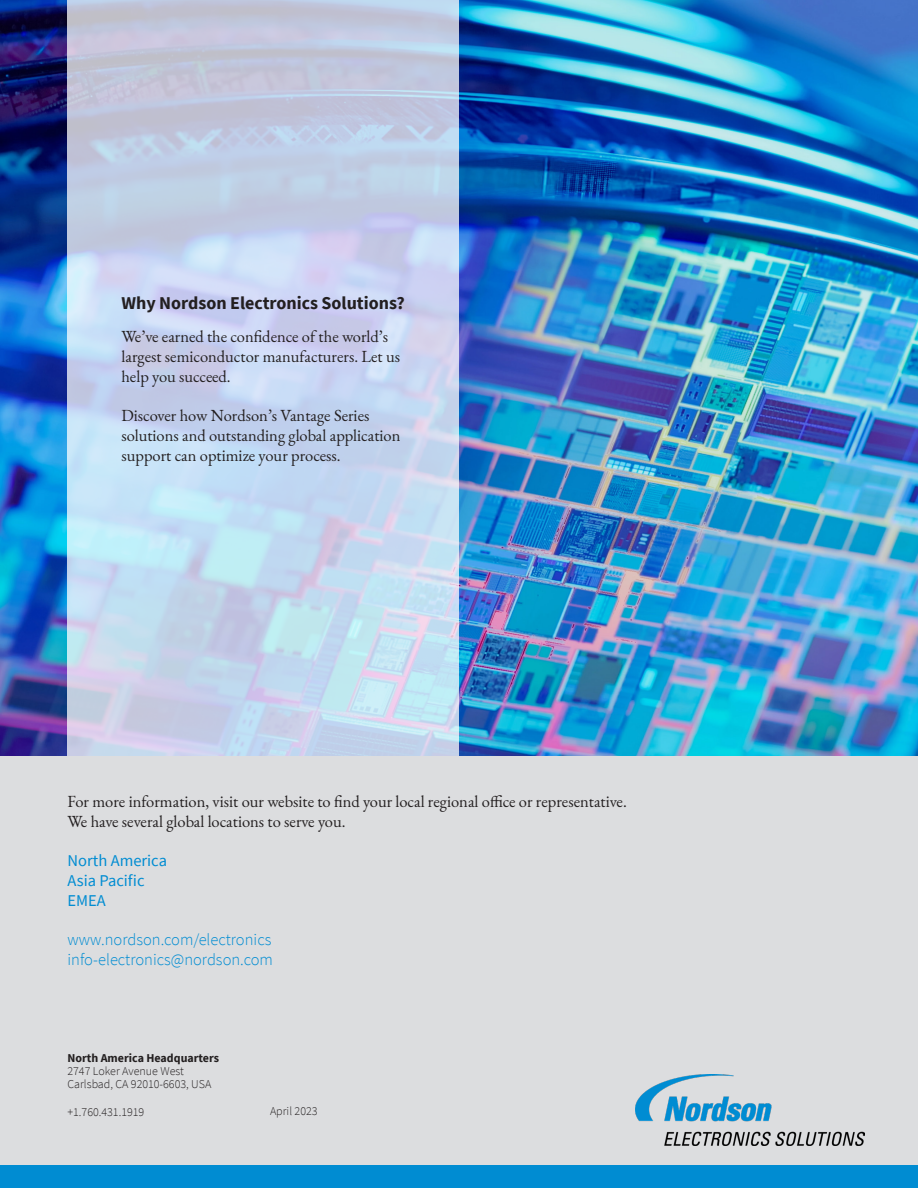
<style>
.page{position:relative;width:918px;height:1188px;background:#fff}
.page>*{position:absolute;margin:0;border:0;box-sizing:border-box;transform-origin:0 0}
.t1{font:700 18px "Source Sans Pro";color:#231f20}
.t2{font:16.5px/19.8px "EB Garamond";color:#231f20}
.t3{font:300 16.5px "Source Sans Pro";color:#008cd2}
.t4{font:16.5px "Source Sans Pro";color:#008cd2}
.t5{font:300 12px/13.2px "Source Sans Pro";color:#231f20}
.t6{font:700 12px "Source Sans Pro";color:#231f20}
</style>
<div class="page">
<div style="left:0;top:756px;width:918px;height:410px;background:#dcdddf"></div>
<img style="left:0;top:0;width:918px;height:756px">
<svg style="left:68px;top:0;width:391px;height:756px;background:#c4d3ea"></svg>
<div style="left:0;top:1166px;width:918px;height:22px;background:#008cd2"></div>
<img style="left:636px;top:1075px;width:228px;height:70px">
<p class="t1" style="left:122px;top:291px;width:285px">Why Nordson Electronics Solutions?</p>
<p class="t2" style="left:122px;top:327px;width:280px">We’ve earned the confidence of the world’s largest semiconductor manufacturers. Let us help you succeed.</p>
<p class="t2" style="left:122px;top:406px;width:280px">Discover how Nordson’s Vantage Series solutions and outstanding global application support can optimize your process.</p>
<p class="t2" style="left:68px;top:791px;width:561px">For more information, visit our website to find your local regional office or representative.</p>
<p class="t2" style="left:68px;top:811px;width:280px">We have several global locations to serve you.</p>
<p class="t4" style="left:68px;top:850px;width:101px">North America</p>
<p class="t4" style="left:68px;top:870px;width:79px">Asia Pacific</p>
<p class="t4" style="left:68px;top:890px;width:40px">EMEA</p>
<p class="t3" style="left:68px;top:930px;width:205px">www.nordson.com/electronics</p>
<p class="t3" style="left:68px;top:950px;width:207px">info-electronics@nordson.com</p>
<p class="t6" style="left:68px;top:1050px;width:153px">North America Headquarters</p>
<p class="t5" style="left:68px;top:1065px;width:145px">2747 Loker Avenue West<br>Carlsbad, CA 92010-6603, USA</p>
<p class="t5" style="left:68px;top:1105px;width:78px">+1.760.431.1919</p>
<p class="t5" style="left:270px;top:1104px;width:49px">April 2023</p>
</div>
